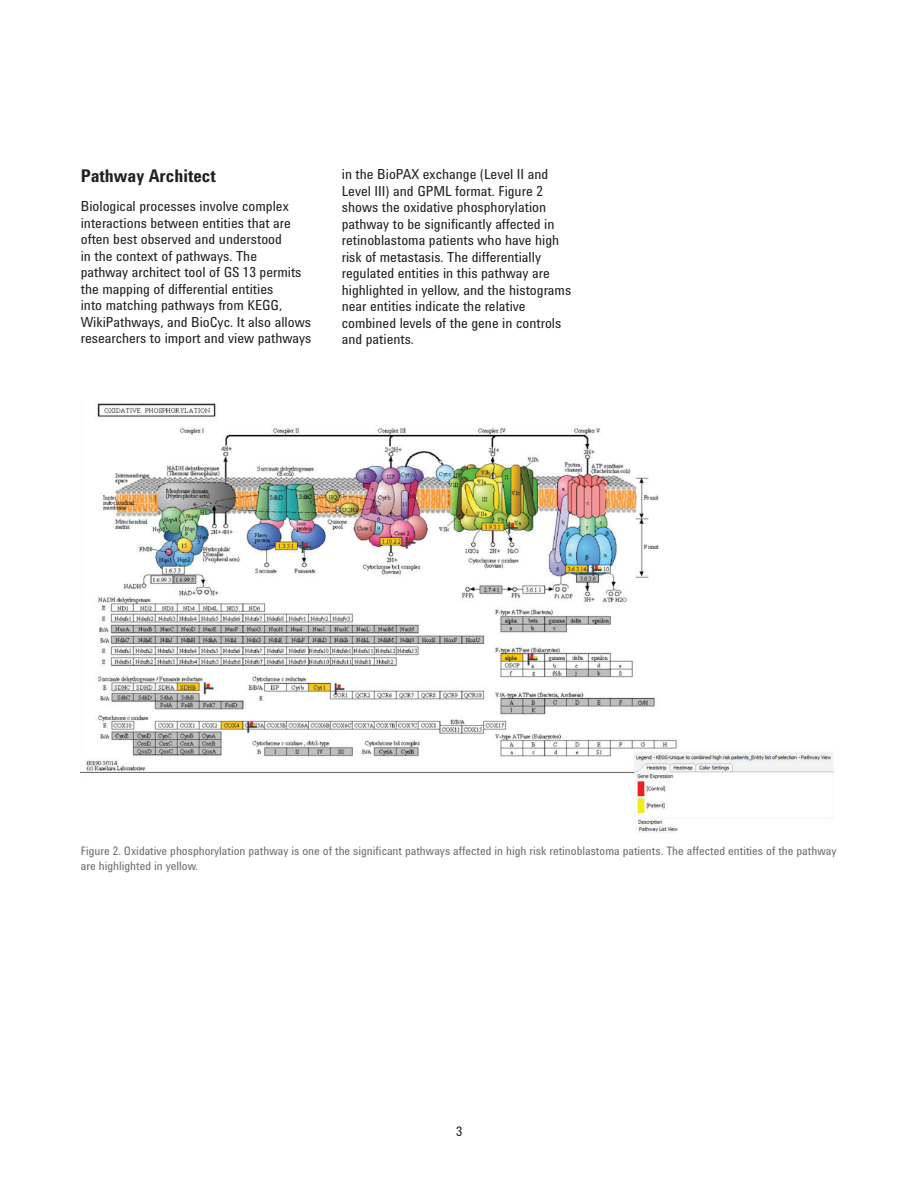
<style>
.page{position:relative;width:918px;height:1188px;background:#fff}
.page>*{position:absolute;margin:0;border:0;box-sizing:border-box;transform-origin:0 0}
.Body_copy{font:700 18px "Agilent Condensed CFF";color:#231f20}
.Body_copy-2{font:14.25px/16.5px "Agilent Condensed CFF";color:#231f20}
.t1{font:13.5px "Agilent Condensed CFF";color:#231f20}
.t2{font:12px/15px "Agilent Condensed CFF";color:#6c6d70}
</style>
<div class="page">
<img style="left:81px;top:403px;width:753px;height:431px">
<p class="Body_copy" style="left:81px;top:162px;width:137px">Pathway Architect</p>
<p class="Body_copy-2" style="left:81px;top:197px;width:232px">Biological processes involve complex interactions between entities that are often best observed and understood<br>in the context of pathways. The<br>pathway architect tool of GS 13 permits the mapping of differential entities<br>into matching pathways from KEGG, WikiPathways, and BioCyc. It also allows researchers to import and view pathways</p>
<p class="Body_copy-2" style="left:342px;top:166px;width:231px">in the BioPAX exchange (Level II and Level III) and GPML format. Figure 2 shows the oxidative phosphorylation pathway to be significantly affected in retinoblastoma patients who have high risk of metastasis. The differentially regulated entities in this pathway are highlighted in yellow, and the histograms near entities indicate the relative combined levels of the gene in controls and patients.</p>
<p class="t2" style="left:81px;top:843px;width:757px">Figure 2. Oxidative phosphorylation pathway is one of the significant pathways affected in high risk retinoblastoma patients. The affected entities of the pathway are highlighted in yellow.</p>
<p class="t1" style="left:456px;top:1122px;width:8px">3</p>
</div>
